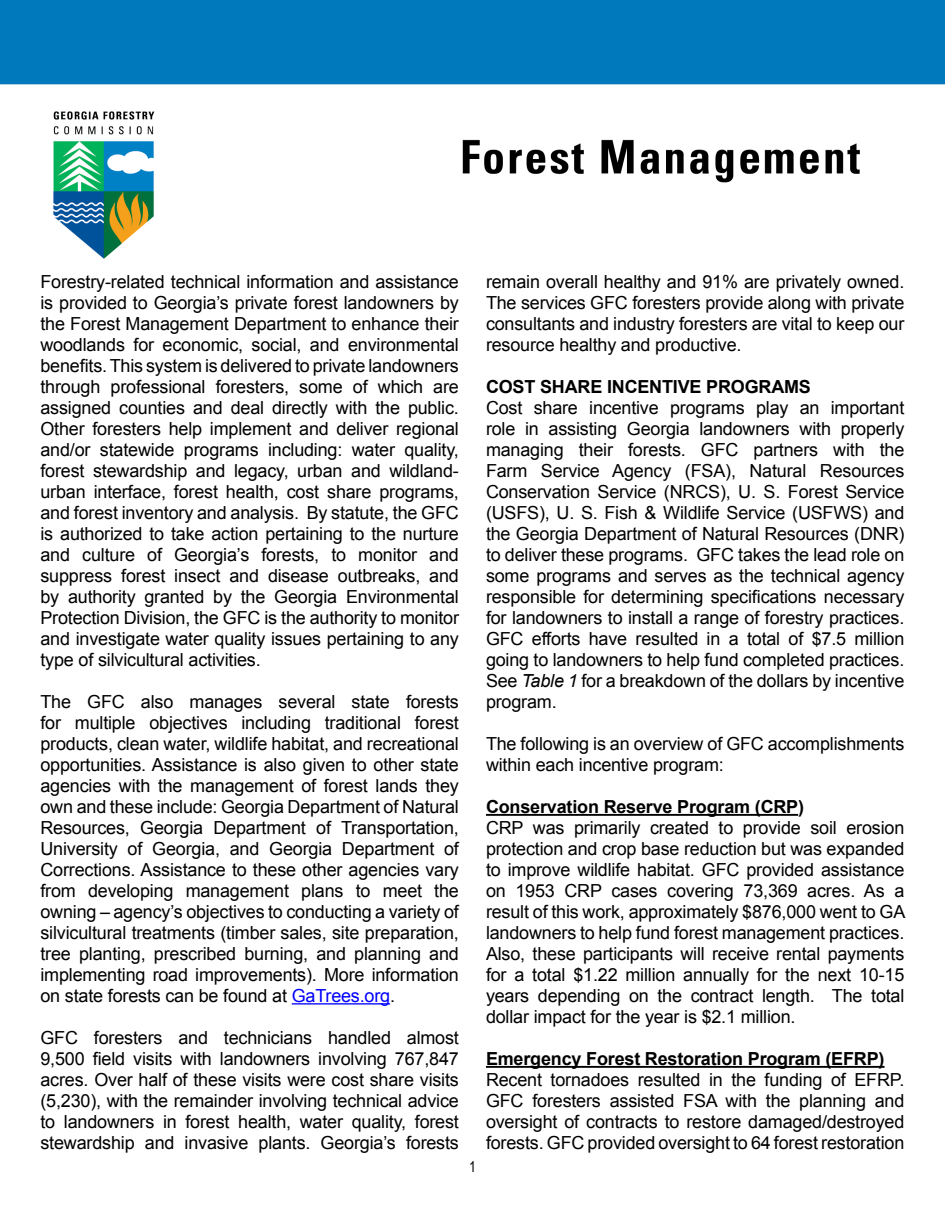
<style>
.page{position:relative;width:945px;height:1215px;background:#fff}
.page>*{position:absolute;margin:0;border:0;box-sizing:border-box;transform-origin:0 0}
.t1{font:18px/21px "Arial";letter-spacing:-.01em;color:#000;text-align:justify}
.t2{font:700 18px "Arial";letter-spacing:-.01em;color:#000}
.t3{font:15px "Arial Narrow";color:#000}
.s1{color:#00f}
.s2{font-style:italic}
</style>
<div class="page">
<img style="left:0;top:0;width:945px;height:259px">
<hr style="left:292px;top:1003px;width:98px;height:2px;background:#00f">
<hr style="left:486px;top:814px;width:312px;height:2px;background:#000">
<hr style="left:486px;top:1066px;width:399px;height:2px;background:#000">
<p class="t1" style="left:40px;top:271px;width:420px">Forestry-related technical information and assistance is provided to Georgia’s private forest landowners by the Forest Management Department to enhance their woodlands for economic, social, and environmental benefits. This system is delivered to private landowners through professional foresters, some of which are assigned counties and deal directly with the public.<br>Other foresters help implement and deliver regional and/or statewide programs including: water quality, forest stewardship and legacy, urban and wildland&shy;urban interface, forest health, cost share programs, and forest inventory and analysis. By statute, the GFC is authorized to take action pertaining to the nurture and culture of Georgia’s forests, to monitor and suppress forest insect and disease outbreaks, and by authority granted by the Georgia Environmental Protection Division, the GFC is the authority to monitor and investigate water quality issues pertaining to any type of silvicultural activities.</p>
<p class="t1" style="left:40px;top:691px;width:420px">The GFC also manages several state forests for multiple objectives including traditional forest products, clean water, wildlife habitat, and recreational opportunities. Assistance is also given to other state agencies with the management of forest lands they own and these include: Georgia Department of Natural Resources, Georgia Department of Transportation, University of Georgia, and Georgia Department of Corrections. Assistance to these other agencies vary from developing management plans to meet the owning – agency’s objectives to conducting a variety of silvicultural treatments (timber sales, site preparation, tree planting, prescribed burning, and planning and implementing road improvements). More information on state forests can be found at <span class="s1">GaTrees.org</span>.</p>
<p class="t1" style="left:40px;top:1027px;width:420px">GFC foresters and technicians handled almost 9,500 field visits with landowners involving 767,847 acres. Over half of these visits were cost share visits (5,230), with the remainder involving technical advice to landowners in forest health, water quality, forest stewardship and invasive plants. Georgia’s forests</p>
<p class="t3" style="left:469px;top:1158px;width:8px">1</p>
<p class="t1" style="left:486px;top:271px;width:420px">remain overall healthy and 91% are privately owned.<br>The services GFC foresters provide along with private consultants and industry foresters are vital to keep our resource healthy and productive.</p>
<p class="t2" style="left:486px;top:374px;width:326px">COST SHARE INCENTIVE PROGRAMS</p>
<p class="t1" style="left:486px;top:397px;width:420px">Cost share incentive programs play an important role in assisting Georgia landowners with properly managing their forests. GFC partners with the Farm Service Agency (FSA), Natural Resources Conservation Service (NRCS), U. S. Forest Service (USFS), U. S. Fish &amp; Wildlife Service (USFWS) and the Georgia Department of Natural Resources (DNR) to deliver these programs. GFC takes the lead role on some programs and serves as the technical agency responsible for determining specifications necessary for landowners to install a range of forestry practices.<br>GFC efforts have resulted in a total of $7.5 million going to landowners to help fund completed practices.<br>See <span class="s2">Table 1</span> for a breakdown of the dollars by incentive program.</p>
<p class="t1" style="left:486px;top:733px;width:420px">The following is an overview of GFC accomplishments within each incentive program:</p>
<p class="t2" style="left:486px;top:794px;width:320px">Conservation Reserve Program (CRP)</p>
<p class="t1" style="left:486px;top:817px;width:421px">CRP was primarily created to provide soil erosion protection and crop base reduction but was expanded to improve wildlife habitat. GFC provided assistance on 1953 CRP cases covering 73,369 acres. As a result of this work, approximately $876,000 went to GA landowners to help fund forest management practices.<br>Also, these participants will receive rental payments for a total $1.22 million annually for the next 10-15 years depending on the contract length. The total dollar impact for the year is $2.1 million.</p>
<p class="t2" style="left:486px;top:1046px;width:400px">Emergency Forest Restoration Program (EFRP)</p>
<p class="t1" style="left:486px;top:1069px;width:420px">Recent tornadoes resulted in the funding of EFRP.<br>GFC foresters assisted FSA with the planning and oversight of contracts to restore damaged/destroyed forests. GFC provided oversight to 64 forest restoration</p>
</div>
